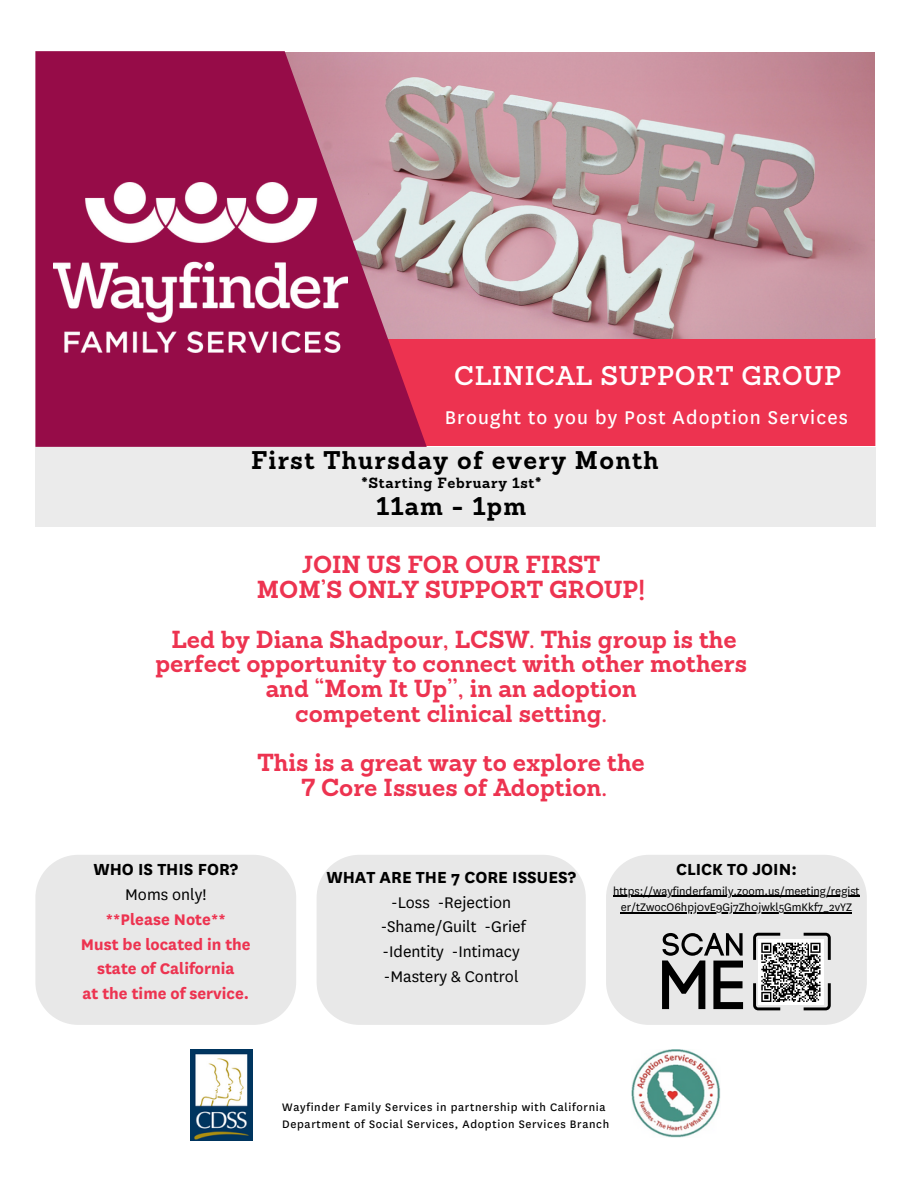
<style>
.page{position:relative;width:918px;height:1188px;background:#fff}
.page>*{position:absolute;margin:0;border:0;box-sizing:border-box;transform-origin:0 0}
.t1{font:600 26.25px "Sanchez";letter-spacing:.03em;color:#fff}
.t2{font:700 24.9px "Sanchez";letter-spacing:.05em;color:#000}
.t3{font:700 24px/24.8px "Sanchez";color:#ed3350;text-align:center}
.t4{font:21.6px "National";letter-spacing:.05em;color:#fff}
.t5{font:700 18.75px "National";color:#000}
.t6{font:18px "National";color:#000}
.t7{font:700 18px "National";color:#ed3350}
.t8{font:700 14.4px "Sanchez";letter-spacing:.05em;color:#000}
.t9{font:12.75px/17px "National";letter-spacing:.05em;color:#000}
.t10{font:12.75px/16.8px "National";color:#000;text-align:center}
</style>
<div class="page">
<div style="left:427px;top:338px;width:448px;height:108px;background:#ed3350"></div>
<div style="left:35px;top:447px;width:841px;height:80px;background:#e8e8e8"></div>
<img style="left:427px;top:52px;width:448px;height:286px">
<svg style="left:35px;top:51px;width:392px;height:396px;fill:#960c48"></svg>
<img style="left:54px;top:183px;width:293px;height:170px">
<div style="left:35px;top:855px;width:261px;height:170px;background:#e8e8e8"></div>
<div style="left:317px;top:855px;width:269px;height:170px;background:#e8e8e8"></div>
<div style="left:606px;top:855px;width:261px;height:170px;background:#e8e8e8"></div>
<hr style="left:613px;top:896px;width:247px;height:1px;background:#000">
<hr style="left:621px;top:913px;width:231px;height:1px;background:#000">
<svg style="left:662px;top:933px;width:81px;height:76px"></svg>
<svg style="left:753px;top:933px;width:78px;height:77px"></svg>
<img style="left:191px;top:1050px;width:61px;height:91px">
<img style="left:631px;top:1050px;width:89px;height:87px">
<p class="t1" style="left:454px;top:360px;width:389px">CLINICAL SUPPORT GROUP</p>
<p class="t4" style="left:445px;top:405px;width:405px">Brought to you by Post Adoption Services</p>
<p class="t2" style="left:251px;top:445px;width:409px">First Thursday of every Month</p>
<p class="t8" style="left:361px;top:475px;width:182px">*Starting February 1st*</p>
<p class="t2" style="left:376px;top:492px;width:152px">11am - 1pm</p>
<p class="t3" style="left:302px;top:552px;width:300px">JOIN US FOR OUR FIRST</p>
<p class="t3" style="left:257px;top:577px;width:390px">MOM’S ONLY SUPPORT GROUP!</p>
<p class="t3" style="left:155px;top:627px;width:593px">Led by Diana Shadpour, LCSW. This group is the perfect opportunity to connect with other mothers and “Mom It Up’’, in an adoption</p>
<p class="t3" style="left:295px;top:701px;width:314px">competent clinical setting.</p>
<p class="t3" style="left:257px;top:750px;width:389px">This is a great way to explore the</p>
<p class="t3" style="left:301px;top:775px;width:307px">7 Core Issues of Adoption.</p>
<p class="t5" style="left:93px;top:859px;width:146px">WHO IS THIS FOR?</p>
<p class="t6" style="left:125px;top:884px;width:83px">Moms only!</p>
<p class="t7" style="left:106px;top:909px;width:121px">**Please Note**</p>
<p class="t7" style="left:81px;top:933px;width:171px">Must be located in the</p>
<p class="t7" style="left:97px;top:958px;width:139px">state of California</p>
<p class="t7" style="left:82px;top:983px;width:168px">at the time of service.</p>
<p class="t5" style="left:326px;top:866px;width:251px">WHAT ARE THE 7 CORE ISSUES?</p>
<p class="t6" style="left:391px;top:891px;width:122px">-Loss -Rejection</p>
<p class="t6" style="left:381px;top:916px;width:147px">-Shame/Guilt -Grief</p>
<p class="t6" style="left:383px;top:941px;width:139px">-Identity -Intimacy</p>
<p class="t6" style="left:384px;top:966px;width:136px">-Mastery &amp; Control</p>
<p class="t5" style="left:676px;top:859px;width:122px">CLICK TO JOIN:</p>
<p class="t10" style="left:613px;top:882px;width:248px">https://wayfinderfamily.zoom.us/meeting/regist er/tZwocO6hpj0vE9Gj7Zh0jwkl5GmKkf7_2vYZ</p>
<p class="t9" style="left:282px;top:1099px;width:328px">Wayfinder Family Services in partnership with California<br>Department of Social Services, Adoption Services Branch</p>
</div>
